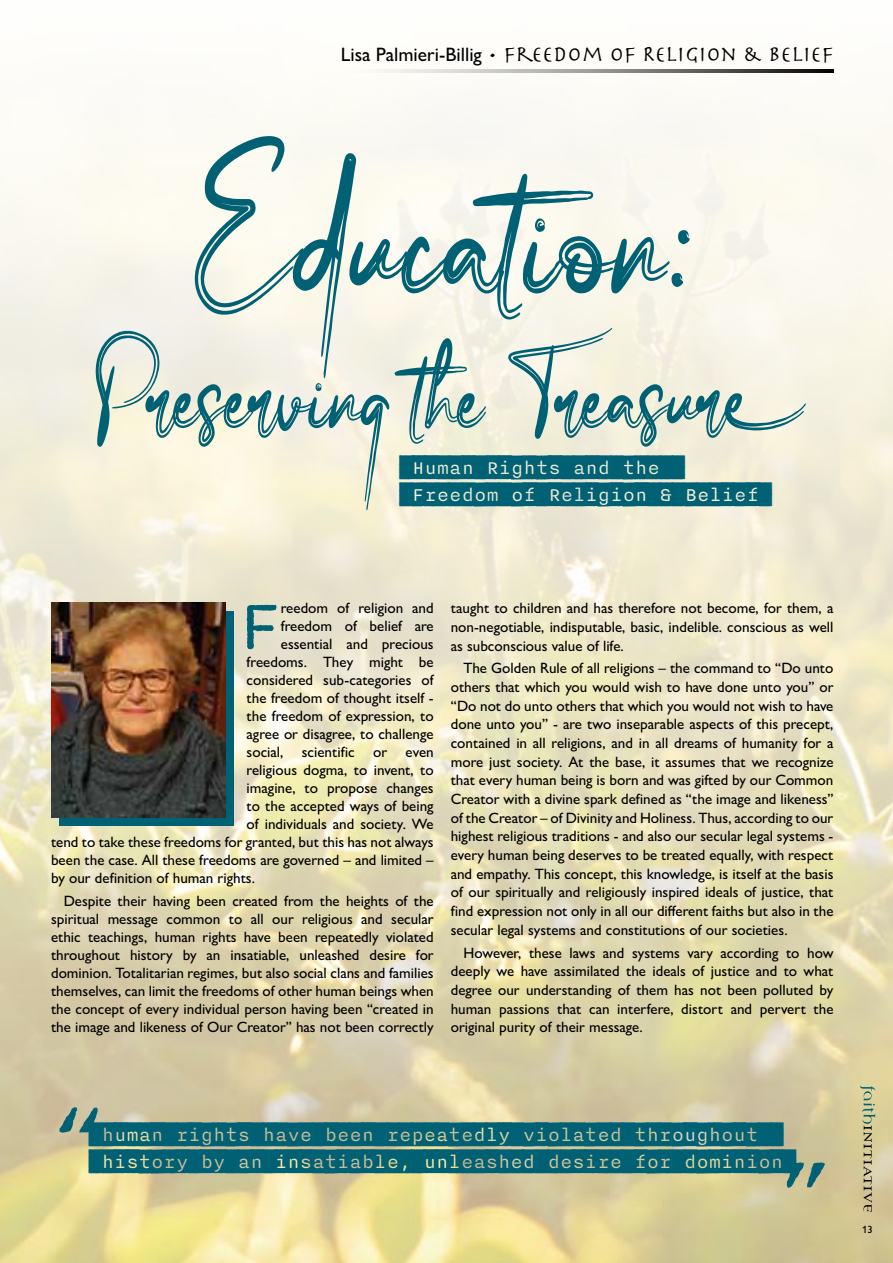
<style>
.page{position:relative;width:893px;height:1263px;background:#fff}
.page>*{position:absolute;margin:0;border:0;box-sizing:border-box;transform-origin:0 0}
.t1{font:78.6px "Nitti Typewriter";color:#006174}
.t2{font:22.5px "Herculanum";color:#000}
.t3{font:21px/27px "Nitti Typewriter Cameo";letter-spacing:-.01em;color:#006174}
.t4{font:500 15px/18.6px "Gill Sans Nova";color:#000;text-align:justify}
.t5{font:500 10.5px "Gill Sans Nova";color:#000}
.s1{font-family:"Gill Sans Nova";font-weight:500;font-size:19.5px}
</style>
<div class="page">
<img style="left:0;top:69px;width:893px;height:1194px">
<svg style="left:95px;top:328px;width:711px;height:182px;background:#dbe1d1"></svg>
<svg style="left:194px;top:136px;width:496px;height:242px;fill:#f9f6ea"></svg>
<div style="left:60px;top:611px;width:174px;height:214px;background:#006174"></div>
<img style="left:51px;top:602px;width:174px;height:215px">
<svg style="left:787px;top:1162px;width:38px;height:26px"></svg>
<svg style="left:60px;top:1107px;width:38px;height:26px"></svg>
<svg style="left:860px;top:1085px;width:15px;height:127px;background:#b6b188"></svg>
<hr style="left:335px;top:69px;width:498px;height:3px;background:#000">
<h2 class="t2" style="left:341px;top:40px;width:494px"><span class="s1">Lisa Palmieri-Billig</span> • FREEDOM OF RELIGION &amp; BELIEF</h2>
<h3 class="t3" style="left:412px;top:454px;width:349px">HUMAN RIGHTS AND THE<br>FREEDOM OF RELIGION &amp; BELIEF</h3>
<h1 class="t1" style="left:238px;top:572px;width:49px">F</h1>
<p class="t4" style="left:281px;top:599px;width:154px">reedom of religion and</p>
<p class="t4" style="left:281px;top:617px;width:154px">freedom of belief are</p>
<p class="t4" style="left:281px;top:635px;width:154px">essential and precious</p>
<p class="t4" style="left:247px;top:653px;width:189px">freedoms. They might be</p>
<p class="t4" style="left:247px;top:671px;width:189px">considered sub-categories of</p>
<p class="t4" style="left:247px;top:689px;width:189px">the freedom of thought itself -</p>
<p class="t4" style="left:247px;top:707px;width:189px">the freedom of expression, to</p>
<p class="t4" style="left:247px;top:725px;width:189px">agree or disagree, to challenge</p>
<p class="t4" style="left:247px;top:743px;width:189px">social, scientific or even</p>
<p class="t4" style="left:247px;top:761px;width:189px">religious dogma, to invent, to</p>
<p class="t4" style="left:247px;top:779px;width:189px">imagine, to propose changes</p>
<p class="t4" style="left:247px;top:797px;width:189px">to the accepted ways of being</p>
<p class="t4" style="left:247px;top:815px;width:189px">of individuals and society. We</p>
<p class="t4" style="left:51px;top:833px;width:384px">tend to take these freedoms for granted, but this has not always</p>
<p class="t4" style="left:51px;top:851px;width:384px">been the case. All these freedoms are governed – and limited –</p>
<p class="t4" style="left:51px;top:869px;width:206px">by our definition of human rights.</p>
<p class="t4" style="left:51px;top:891px;width:384px;line-height:18px;text-indent:13px">Despite their having been created from the heights of the spiritual message common to all our religious and secular ethic teachings, human rights have been repeatedly violated throughout history by an insatiable, unleashed desire for dominion. Totalitarian regimes, but also social clans and families themselves, can limit the freedoms of other human beings when the concept of every individual person having been “created in the image and likeness of Our Creator” has not been correctly</p>
<p class="t4" style="left:451px;top:599px;width:384px">taught to children and has therefore not become, for them, a non-negotiable, indisputable, basic, indelible. conscious as well as subconscious value of life.</p>
<p class="t4" style="left:451px;top:659px;width:384px;text-indent:13px">The Golden Rule of all religions – the command to “Do unto others that which you would wish to have done unto you” or “Do not do unto others that which you would not wish to have done unto you” - are two inseparable aspects of this precept, contained in all religions, and in all dreams of humanity for a more just society. At the base, it assumes that we recognize that every human being is born and was gifted by our Common Creator with a divine spark defined as “the image and likeness” of the Creator – of Divinity and Holiness. Thus, according to our highest religious traditions - and also our secular legal systems - every human being deserves to be treated equally, with respect and empathy. This concept, this knowledge, is itself at the basis of our spiritually and religiously inspired ideals of justice, that find expression not only in all our different faiths but also in the secular legal systems and constitutions of our societies.</p>
<p class="t4" style="left:451px;top:943px;width:384px;text-indent:13px">However, these laws and systems vary according to how deeply we have assimilated the ideals of justice and to what degree our understanding of them has not been polluted by human passions that can interfere, distort and pervert the original purity of their message.</p>
<h3 class="t3" style="left:102px;top:1121px;width:683px">HUMAN RIGHTS HAVE BEEN REPEATEDLY VIOLATED THROUGHOUT<br>HISTORY BY AN INSATIABLE, UNLEASHED DESIRE FOR DOMINION</h3>
<p class="t5" style="left:862px;top:1223px;width:12px">13</p>
</div>
